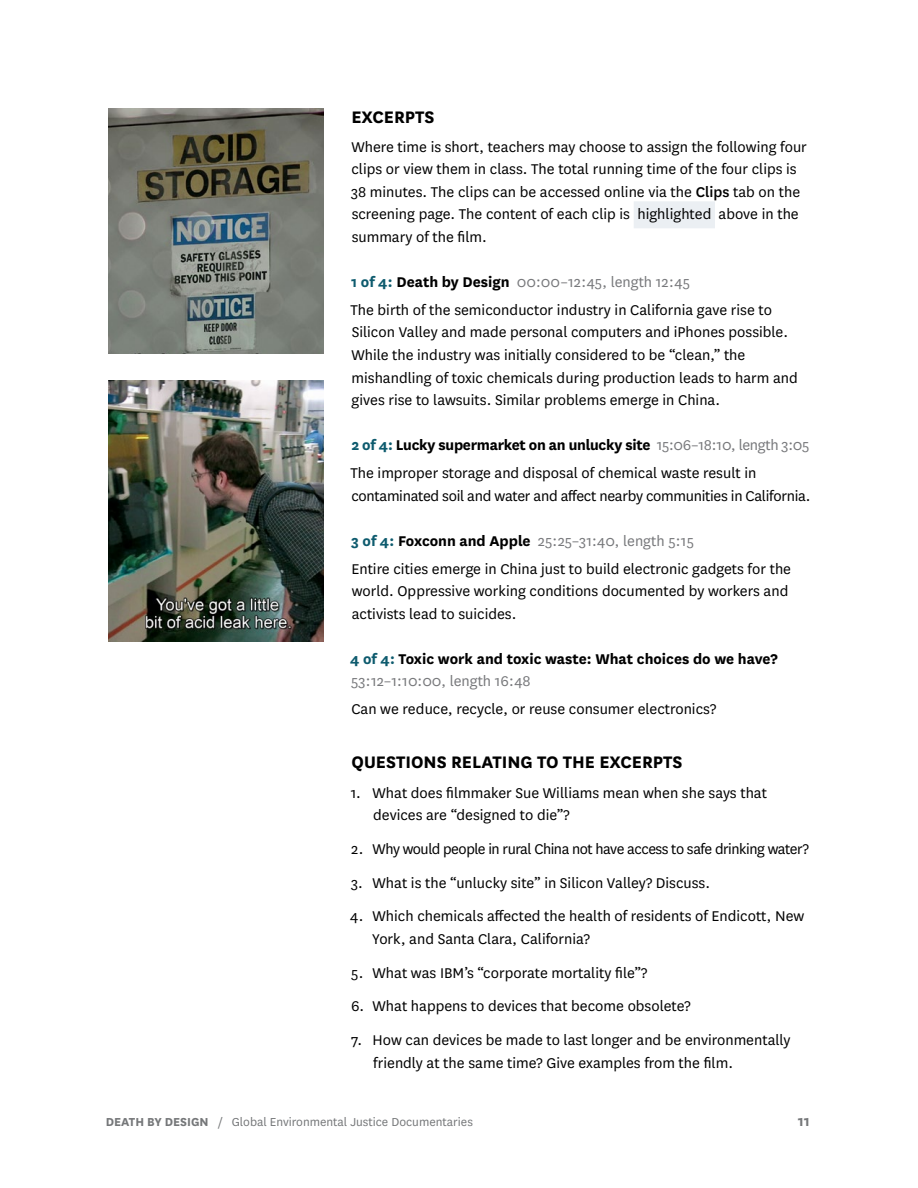
<style>
.page{position:relative;width:918px;height:1188px;background:#fff}
.page>*{position:absolute;margin:0;border:0;box-sizing:border-box;transform-origin:0 0}
.t1{font:700 19.5px "National";color:#000}
.t2{font:16.5px/22.5px "National";color:#000}
.t3{font:700 16.5px/22.5px "National";color:#000}
.t4{font:16.5px "National";letter-spacing:-.02em;color:#000}
.t5{font:16.5px "National";letter-spacing:-.03em;color:#000}
.t6{font:700 16.5px "National";color:#757779}
.t7{font:13.5px "National";color:#757779}
.s1{font-weight:500}
.s2{font-weight:700;color:#0e5b6e}
.s3{font-weight:700}
.s4{color:#77787b}
.s5{color:#0e5b6e}
.s6{font-weight:400;color:#77787b}
</style>
<div class="page">
<div style="left:634px;top:201px;width:81px;height:27px;background:#ebeff3"></div>
<img style="left:108px;top:380px;width:216px;height:262px">
<img style="left:108px;top:108px;width:216px;height:245px">
<p class="t1" style="left:351px;top:103px;width:85px">EXCERPTS</p>
<p class="t2" style="left:351px;top:135px;width:457px">Where time is short, teachers may choose to assign the following four clips or view them in class. The total running time of the four clips is 38 minutes. The clips can be accessed online via the <span class="s1">Clips</span> tab on the screening page. The content of each clip is highlighted above in the summary of the flm.</p>
<p class="t2" style="left:350px;top:267px;width:423px;line-height:28.2px"><span class="s2">1 of 4:</span> <span class="s3">Death by Design</span> <span class="s4">00:00–12:45, length 12:45<br></span>The birth of the semiconductor industry in California gave rise to</p>
<p class="t2" style="left:351px;top:320px;width:448px">Silicon Valley and made personal computers and iPhones possible.<br>While the industry was initially considered to be “clean,” the mishandling of toxic chemicals during production leads to harm and gives rise to lawsuits. Similar problems emerge in China.</p>
<p class="t2" style="left:350px;top:430px;width:460px;line-height:28.2px"><span class="s2">2 of 4:</span> <span class="s3">Lucky supermarket on an unlucky site</span> <span class="s4">15:06–18:10, length 3:05<br></span>The improper storage and disposal of chemical waste result in</p>
<p class="t4" style="left:351px;top:485px;width:460px">contaminated soil and water and afect nearby communities in California.</p>
<p class="t2" style="left:351px;top:526px;width:442px;line-height:28.2px"><span class="s2">3 of 4:</span> <span class="s3">Foxconn and Apple</span> <span class="s4">25:25–31:40, length 5:15<br></span>Entire cities emerge in China just to build electronic gadgets for the</p>
<p class="t2" style="left:352px;top:579px;width:438px">world. Oppressive working conditions documented by workers and activists lead to suicides.</p>
<p class="t3" style="left:350px;top:646px;width:429px"><span class="s5">4 of 4:</span> Toxic work and toxic waste: What choices do we have?<br><span class="s6">53:12–1:10:00, length 16:48</span></p>
<p class="t2" style="left:351px;top:697px;width:366px">Can we reduce, recycle, or reuse consumer electronics?</p>
<p class="t1" style="left:352px;top:749px;width:333px">QUESTIONS RELATING TO THE EXCERPTS</p>
<p class="t2" style="left:373px;top:781px;width:395px;text-indent:-22px">1. What does flmmaker Sue Williams mean when she says that devices are “designed to die”?</p>
<p class="t5" style="left:351px;top:838px;width:459px">2. Why would people in rural China not have access to safe drinking water?</p>
<p class="t2" style="left:351px;top:871px;width:360px">3. What is the “unlucky site” in Silicon Valley? Discuss.</p>
<p class="t2" style="left:372px;top:904px;width:434px;text-indent:-22px">4. Which chemicals afected the health of residents of Endicott, New<br>York, and Santa Clara, California?</p>
<p class="t2" style="left:351px;top:961px;width:298px">5. What was IBM’s “corporate mortality fle”?</p>
<p class="t2" style="left:351px;top:994px;width:341px">6. What happens to devices that become obsolete?</p>
<p class="t2" style="left:373px;top:1028px;width:419px;text-indent:-22px">7. How can devices be made to last longer and be environmentally friendly at the same time? Give examples from the flm.</p>
<p class="t7" style="left:106px;top:1113px;width:369px"><span class="s3">DEATH BY DESIGN</span> / Global Environmental Justice Documentaries</p>
<p class="t6" style="left:798px;top:1109px;width:14px">11</p>
</div>
